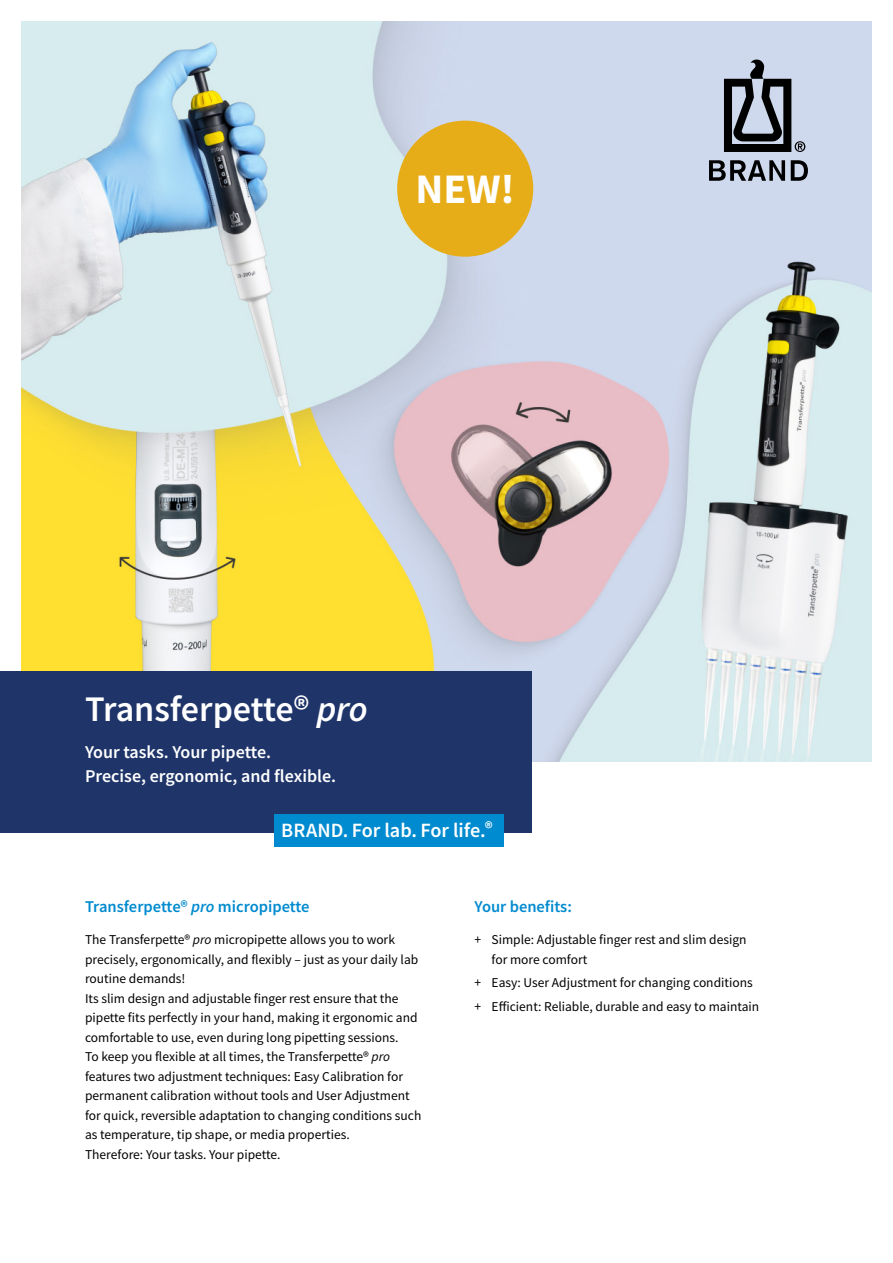
<style>
.page{position:relative;width:893px;height:1263px;background:#fff}
.page>*{position:absolute;margin:0;border:0;box-sizing:border-box;transform-origin:0 0}
.t1{font:700 42px "Source Sans Pro";color:#fff}
.t2{font:600 36px "Source Sans Pro";letter-spacing:-.005em;color:#fff}
.t3{font:600 20.25px "Source Sans Pro";letter-spacing:-.005em;color:#fff}
.t4{font:600 18px/24px "Source Sans Pro";color:#fff}
.t5{font:600 16.5px "Source Sans Pro";color:#008acf}
.t6{font:13.5px/19.5px "Source Sans Pro";color:#000}
.s1{font-style:italic}
.s2{font-size:18px}
</style>
<div class="page">
<img style="left:21px;top:21px;width:851px;height:740px">
<div style="left:0;top:672px;width:531px;height:161px;background:#1f356a"></div>
<div style="left:397px;top:121px;width:136px;height:136px;background:#e6ad19;border-radius:50%"></div>
<div style="left:274px;top:814px;width:229px;height:33px;background:#008acf"></div>
<svg style="left:791px;top:160px;width:17px;height:21px"></svg>
<svg style="left:709px;top:160px;width:76px;height:21px"></svg>
<svg style="left:724px;top:60px;width:81px;height:92px"></svg>
<h1 class="t1" style="left:415px;top:161px;width:101px">NEW!</h1>
<h2 class="t2" style="left:85px;top:685px;width:284px">Transferpette® <span class="s1">pro</span></h2>
<h3 class="t4" style="left:85px;top:739px;width:253px">Your tasks. Your pipette.<br>Precise, ergonomic, and flexible.</h3>
<h3 class="t3" style="left:281px;top:817px;width:213px">BRAND. For lab. For life.<span class="s2">®</span></h3>
<p class="t5" style="left:85px;top:895px;width:226px">Transferpette® <span class="s1">pro</span> micropipette</p>
<p class="t6" style="left:85px;top:930px;width:338px">The Transferpette® <span class="s1">pro</span> micropipette allows you to work precisely, ergonomically, and flexibly – just as your daily lab routine demands!<br>Its slim design and adjustable finger rest ensure that the pipette fits perfectly in your hand, making it ergonomic and comfortable to use, even during long pipetting sessions.<br>To keep you flexible at all times, the Transferpette® <span class="s1">pro </span>features two adjustment techniques: Easy Calibration for permanent calibration without tools and User Adjustment for quick, reversible adaptation to changing conditions such as temperature, tip shape, or media properties.<br>Therefore: Your tasks. Your pipette.</p>
<p class="t5" style="left:475px;top:895px;width:99px">Your benefits:</p>
<p class="t6" style="left:492px;top:930px;width:256px;text-indent:-17px">+ Simple: Adjustable finger rest and slim design for more comfort</p>
<p class="t6" style="left:475px;top:971px;width:286px;line-height:23.7px">+ Easy: User Adjustment for changing conditions + Efficient: Reliable, durable and easy to maintain</p>
</div>
